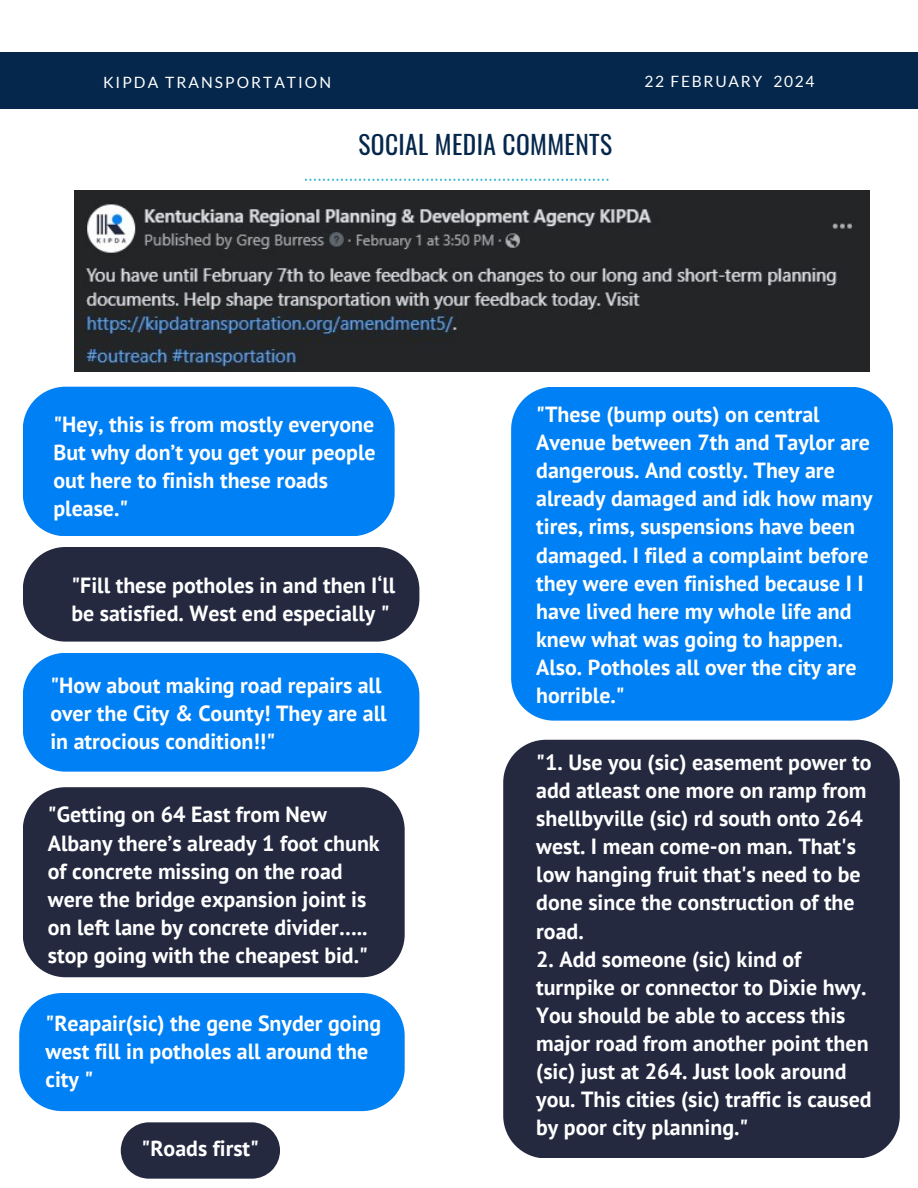
<style>
.page{position:relative;width:918px;height:1188px;background:#fff}
.page>*{position:absolute;margin:0;border:0;box-sizing:border-box;transform-origin:0 0}
.t1{font:25.5px "Oswald";letter-spacing:.015em;color:#05274b}
.t2{font:700 21.9px/28.2px "PT Sans";color:#fff}
.t3{font:15.6px "Lato";letter-spacing:.13em;color:#fff}
.t4{font:15.6px "Lato";letter-spacing:.11em;color:#fff}
</style>
<div class="page">
<div style="left:0;top:52px;width:918px;height:56px;background:#05274b"></div>
<svg style="left:305px;top:179px;width:304px;height:2px"></svg>
<svg style="left:121px;top:1122px;width:159px;height:57px;background:#363b50"></svg>
<img style="left:74px;top:190px;width:795px;height:181px">
<div style="left:23px;top:547px;width:396px;height:95px;background:#242940"></div>
<div style="left:23px;top:387px;width:371px;height:149px;background:#0080f5"></div>
<div style="left:23px;top:653px;width:396px;height:119px;background:#0080f5"></div>
<div style="left:19px;top:993px;width:386px;height:118px;background:#0080f5"></div>
<div style="left:503px;top:740px;width:397px;height:418px;background:#242940"></div>
<div style="left:23px;top:787px;width:381px;height:190px;background:#242940"></div>
<div style="left:511px;top:387px;width:382px;height:334px;background:#0080f5"></div>
<p class="t3" style="left:103px;top:72px;width:230px">KIPDA TRANSPORTATION</p>
<p class="t4" style="left:644px;top:72px;width:172px">22 FEBRUARY 2024</p>
<h1 class="t1" style="left:359px;top:124px;width:255px">SOCIAL MEDIA COMMENTS</h1>
<h2 class="t2" style="left:53px;top:410px;width:324px">"Hey, this is from mostly everyone<br>But why don’t you get your people out here to finish these roads please."</h2>
<h2 class="t2" style="left:71px;top:571px;width:325px">"Fill these potholes in and then I‘ll be satisfied. West end especially "</h2>
<h2 class="t2" style="left:50px;top:671px;width:338px">"How about making road repairs all over the City &amp; County! They are all in atrocious condition!!"</h2>
<h2 class="t2" style="left:48px;top:800px;width:333px">"Getting on 64 East from New<br>Albany there’s already 1 foot chunk of concrete missing on the road were the bridge expansion joint is on left lane by concrete divider….. stop going with the cheapest bid."</h2>
<h2 class="t2" style="left:46px;top:1009px;width:337px">"Reapair(sic) the gene Snyder going west fill in potholes all around the city "</h2>
<p class="t2" style="left:142px;top:1133px;width:119px">"Roads first"</p>
<h2 class="t2" style="left:536px;top:400px;width:338px">"These (bump outs) on central<br>Avenue between 7th and Taylor are dangerous. And costly. They are already damaged and idk how many tires, rims, suspensions have been damaged. I filed a complaint before they were even finished because I I have lived here my whole life and knew what was going to happen.<br>Also. Potholes all over the city are horrible."</h2>
<h2 class="t2" style="left:536px;top:748px;width:337px">"1. Use you (sic) easement power to add atleast one more on ramp from shellbyville (sic) rd south onto 264 west. I mean come-on man. That's low hanging fruit that's need to be done since the construction of the road.</h2>
<h2 class="t2" style="left:536px;top:944px;width:337px">2. Add someone (sic) kind of turnpike or connector to Dixie hwy.<br>You should be able to access this major road from another point then (sic) just at 264. Just look around you. This cities (sic) traffic is caused by poor city planning."</h2>
</div>
